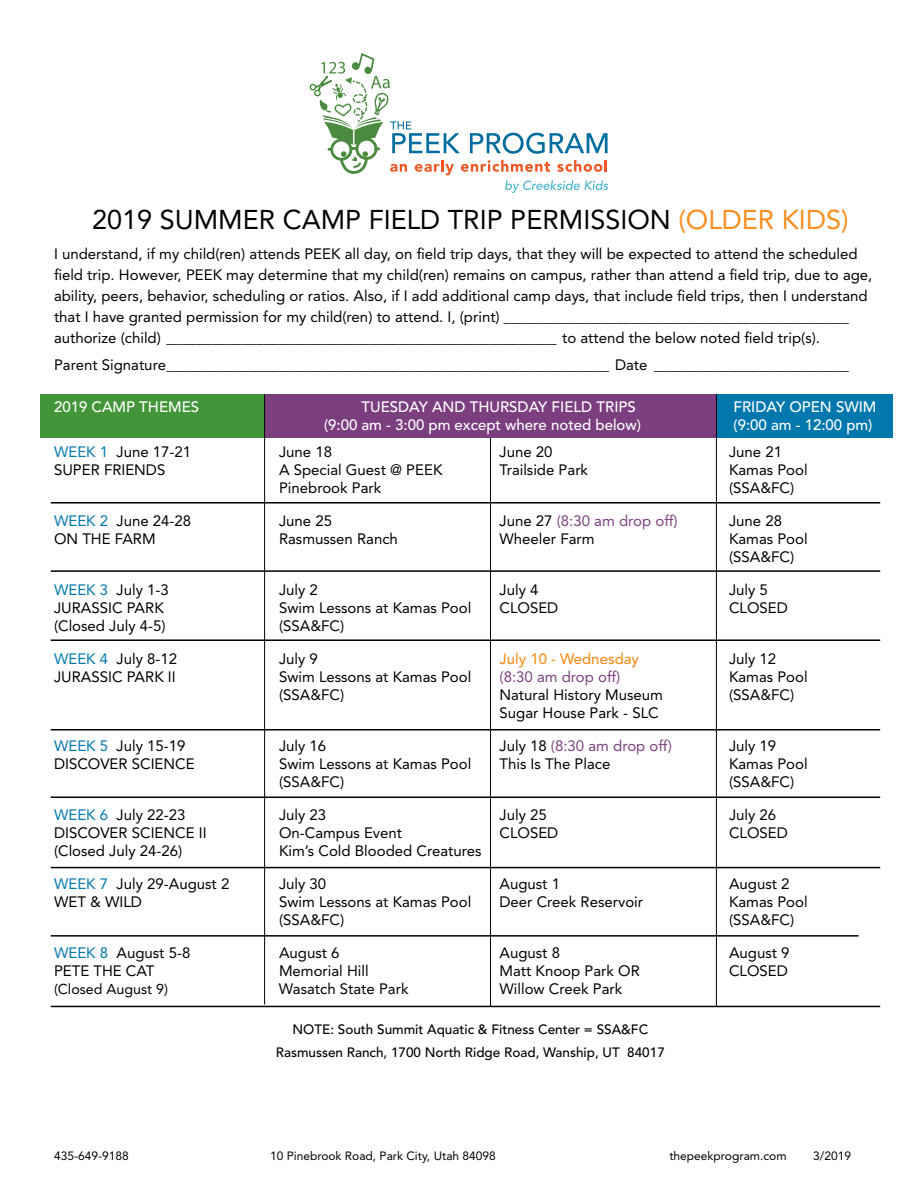
<style>
.page{position:relative;width:918px;height:1188px;background:#fff}
.page>*{position:absolute;margin:0;border:0;box-sizing:border-box;transform-origin:0 0}
.t1{font:27px "Avenir";color:#000}
.t2{font:15px/21px "Avenir";color:#000}
.t3{font:500 15px "Avenir";color:#fff}
.t4{font:15px "Avenir";color:#7b3f7f}
.t5{font:500 15px "Avenir";color:#f78e1e}
.t6{font:14.25px "Avenir";color:#000}
.t7{font:500 13.5px/22.5px "Avenir";color:#000;text-align:center}
.t8{font:12px "Avenir";color:#000}
.s1{color:#f78e1e}
.s2{color:#0078ae}
.s3{color:#000}
</style>
<div class="page">
<hr style="left:490px;top:426px;width:1px;height:581px;background:#000">
<div style="left:713px;top:394px;width:180px;height:44px;background:#0078ae"></div>
<div style="left:265px;top:394px;width:451px;height:44px;background:#7b3f7f"></div>
<div style="left:40px;top:394px;width:225px;height:44px;background:#439539"></div>
<hr style="left:264px;top:394px;width:1px;height:611px;background:#000">
<hr style="left:716px;top:394px;width:1px;height:613px;background:#000">
<hr style="left:51px;top:502px;width:829px;height:2px;background:#000">
<hr style="left:51px;top:570px;width:829px;height:2px;background:#000">
<hr style="left:51px;top:639px;width:829px;height:2px;background:#000">
<hr style="left:51px;top:729px;width:829px;height:1px;background:#000">
<hr style="left:51px;top:796px;width:829px;height:2px;background:#000">
<hr style="left:51px;top:867px;width:829px;height:1px;background:#000">
<hr style="left:51px;top:935px;width:808px;height:2px;background:#000">
<hr style="left:51px;top:1006px;width:829px;height:1px;background:#000">
<svg style="left:309px;top:53px;width:299px;height:140px"></svg>
<h1 class="t1" style="left:92px;top:204px;width:758px">2019 SUMMER CAMP FIELD TRIP PERMISSION <span class="s1">(OLDER KIDS)</span></h1>
<p class="t2" style="left:54px;top:243px;width:820px">I understand, if my child(ren) attends PEEK all day, on field trip days, that they will be expected to attend the scheduled field trip. However, PEEK may determine that my child(ren) remains on campus, rather than attend a field trip, due to age, ability, peers, behavior, scheduling or ratios. Also, if I add additional camp days, that include field trips, then I understand that I have granted permission for my child(ren) to attend. I, (print) ______________________________________________ authorize (child) ____________________________________________________ to attend the below noted field trip(s).</p>
<p class="t2" style="left:54px;top:354px;width:796px">Parent Signature___________________________________________________________ Date __________________________</p>
<p class="t3" style="left:54px;top:398px;width:147px">2019 CAMP THEMES</p>
<p class="t3" style="left:362px;top:398px;width:276px">TUESDAY AND THURSDAY FIELD TRIPS</p>
<p class="t3" style="left:734px;top:398px;width:145px">FRIDAY OPEN SWIM</p>
<p class="t3" style="left:324px;top:416px;width:319px">(9:00 am - 3:00 pm except where noted below)</p>
<p class="t3" style="left:734px;top:416px;width:140px">(9:00 am - 12:00 pm)</p>
<p class="t2" style="left:54px;top:441px;width:139px"><span class="s2">WEEK 1</span> June 17-21</p>
<p class="t2" style="left:279px;top:441px;width:55px">June 18</p>
<p class="t2" style="left:500px;top:441px;width:55px">June 20</p>
<p class="t2" style="left:729px;top:441px;width:55px">June 21</p>
<p class="t2" style="left:54px;top:459px;width:113px">SUPER FRIENDS</p>
<p class="t2" style="left:279px;top:459px;width:165px">A Special Guest @ PEEK</p>
<p class="t2" style="left:500px;top:459px;width:90px">Trailside Park</p>
<p class="t2" style="left:729px;top:459px;width:80px">Kamas Pool</p>
<p class="t2" style="left:279px;top:477px;width:104px">Pinebrook Park</p>
<p class="t2" style="left:729px;top:477px;width:67px">(SSA&amp;FC)</p>
<p class="t2" style="left:54px;top:510px;width:139px"><span class="s2">WEEK 2</span> June 24-28</p>
<p class="t2" style="left:279px;top:510px;width:55px">June 25</p>
<p class="t4" style="left:500px;top:512px;width:180px"><span class="s3">June 27</span> (8:30 am drop off)</p>
<p class="t2" style="left:729px;top:510px;width:55px">June 28</p>
<p class="t2" style="left:54px;top:528px;width:103px">ON THE FARM</p>
<p class="t2" style="left:279px;top:528px;width:120px">Rasmussen Ranch</p>
<p class="t2" style="left:500px;top:528px;width:97px">Wheeler Farm</p>
<p class="t2" style="left:729px;top:530px;width:80px;line-height:18px">Kamas Pool (SSA&amp;FC)</p>
<p class="t2" style="left:54px;top:579px;width:116px"><span class="s2">WEEK 3</span> July 1-3</p>
<p class="t2" style="left:279px;top:579px;width:40px">July 2</p>
<p class="t2" style="left:500px;top:579px;width:40px">July 4</p>
<p class="t2" style="left:729px;top:579px;width:40px">July 5</p>
<p class="t2" style="left:54px;top:597px;width:111px">JURASSIC PARK</p>
<p class="t2" style="left:279px;top:597px;width:194px">Swim Lessons at Kamas Pool</p>
<p class="t2" style="left:500px;top:597px;width:60px">CLOSED</p>
<p class="t2" style="left:729px;top:597px;width:60px">CLOSED</p>
<p class="t2" style="left:54px;top:615px;width:113px">(Closed July 4-5)</p>
<p class="t2" style="left:279px;top:615px;width:67px">(SSA&amp;FC)</p>
<p class="t2" style="left:54px;top:648px;width:125px"><span class="s2">WEEK 4</span> July 8-12</p>
<p class="t2" style="left:279px;top:648px;width:40px">July 9</p>
<p class="t5" style="left:500px;top:650px;width:141px">July 10 - Wednesday</p>
<p class="t2" style="left:729px;top:648px;width:49px">July 12</p>
<p class="t2" style="left:54px;top:666px;width:123px">JURASSIC PARK II</p>
<p class="t2" style="left:279px;top:666px;width:194px">Swim Lessons at Kamas Pool</p>
<p class="t4" style="left:500px;top:668px;width:122px">(8:30 am drop off)</p>
<p class="t2" style="left:729px;top:666px;width:80px">Kamas Pool</p>
<p class="t2" style="left:279px;top:684px;width:67px">(SSA&amp;FC)</p>
<p class="t2" style="left:500px;top:684px;width:165px">Natural History Museum</p>
<p class="t2" style="left:729px;top:684px;width:67px">(SSA&amp;FC)</p>
<p class="t2" style="left:500px;top:702px;width:161px">Sugar House Park - SLC</p>
<p class="t2" style="left:54px;top:735px;width:133px"><span class="s2">WEEK 5</span> July 15-19</p>
<p class="t2" style="left:279px;top:735px;width:49px">July 16</p>
<p class="t4" style="left:500px;top:737px;width:174px"><span class="s3">July 18</span> (8:30 am drop off)</p>
<p class="t2" style="left:729px;top:735px;width:49px">July 19</p>
<p class="t2" style="left:54px;top:753px;width:142px">DISCOVER SCIENCE</p>
<p class="t2" style="left:279px;top:753px;width:194px">Swim Lessons at Kamas Pool</p>
<p class="t2" style="left:500px;top:753px;width:112px">This Is The Place</p>
<p class="t2" style="left:729px;top:753px;width:80px">Kamas Pool</p>
<p class="t2" style="left:279px;top:771px;width:67px">(SSA&amp;FC)</p>
<p class="t2" style="left:729px;top:771px;width:67px">(SSA&amp;FC)</p>
<p class="t2" style="left:54px;top:804px;width:133px"><span class="s2">WEEK 6</span> July 22-23</p>
<p class="t2" style="left:279px;top:804px;width:49px">July 23</p>
<p class="t2" style="left:500px;top:804px;width:49px">July 25</p>
<p class="t2" style="left:729px;top:804px;width:49px">July 26</p>
<p class="t2" style="left:54px;top:822px;width:154px">DISCOVER SCIENCE II</p>
<p class="t2" style="left:279px;top:822px;width:125px">On-Campus Event</p>
<p class="t2" style="left:500px;top:822px;width:60px">CLOSED</p>
<p class="t2" style="left:729px;top:822px;width:60px">CLOSED</p>
<p class="t2" style="left:54px;top:840px;width:130px">(Closed July 24-26)</p>
<p class="t2" style="left:279px;top:840px;width:204px">Kim’s Cold Blooded Creatures</p>
<p class="t2" style="left:54px;top:873px;width:177px"><span class="s2">WEEK 7</span> July 29-August 2</p>
<p class="t2" style="left:279px;top:873px;width:49px">July 30</p>
<p class="t2" style="left:500px;top:873px;width:62px">August 1</p>
<p class="t2" style="left:729px;top:873px;width:62px">August 2</p>
<p class="t2" style="left:54px;top:891px;width:90px">WET &amp; WILD</p>
<p class="t2" style="left:279px;top:891px;width:194px">Swim Lessons at Kamas Pool</p>
<p class="t2" style="left:500px;top:891px;width:145px">Deer Creek Reservoir</p>
<p class="t2" style="left:729px;top:891px;width:80px">Kamas Pool</p>
<p class="t2" style="left:279px;top:909px;width:67px">(SSA&amp;FC)</p>
<p class="t2" style="left:729px;top:909px;width:67px">(SSA&amp;FC)</p>
<p class="t2" style="left:54px;top:942px;width:138px"><span class="s2">WEEK 8</span> August 5-8</p>
<p class="t2" style="left:279px;top:942px;width:62px">August 6</p>
<p class="t2" style="left:500px;top:942px;width:62px">August 8</p>
<p class="t2" style="left:729px;top:942px;width:62px">August 9</p>
<p class="t2" style="left:54px;top:960px;width:102px">PETE THE CAT</p>
<p class="t2" style="left:279px;top:960px;width:91px">Memorial Hill</p>
<p class="t2" style="left:500px;top:960px;width:142px">Matt Knoop Park OR</p>
<p class="t2" style="left:729px;top:960px;width:60px">CLOSED</p>
<p class="t6" style="left:54px;top:980px;width:116px">(Closed August 9)</p>
<p class="t2" style="left:279px;top:978px;width:131px">Wasatch State Park</p>
<p class="t2" style="left:499px;top:978px;width:124px">Willow Creek Park</p>
<p class="t7" style="left:276px;top:1019px;width:391px">NOTE: South Summit Aquatic &amp; Fitness Center = SSA&amp;FC<br>Rasmussen Ranch, 1700 North Ridge Road, Wanship, UT 84017</p>
<p class="t8" style="left:54px;top:1149px;width:76px">435-649-9188</p>
<p class="t8" style="left:270px;top:1149px;width:227px">10 Pinebrook Road, Park City, Utah 84098</p>
<p class="t8" style="left:669px;top:1149px;width:119px">thepeekprogram.com</p>
<p class="t8" style="left:813px;top:1149px;width:39px">3/2019</p>
</div>
